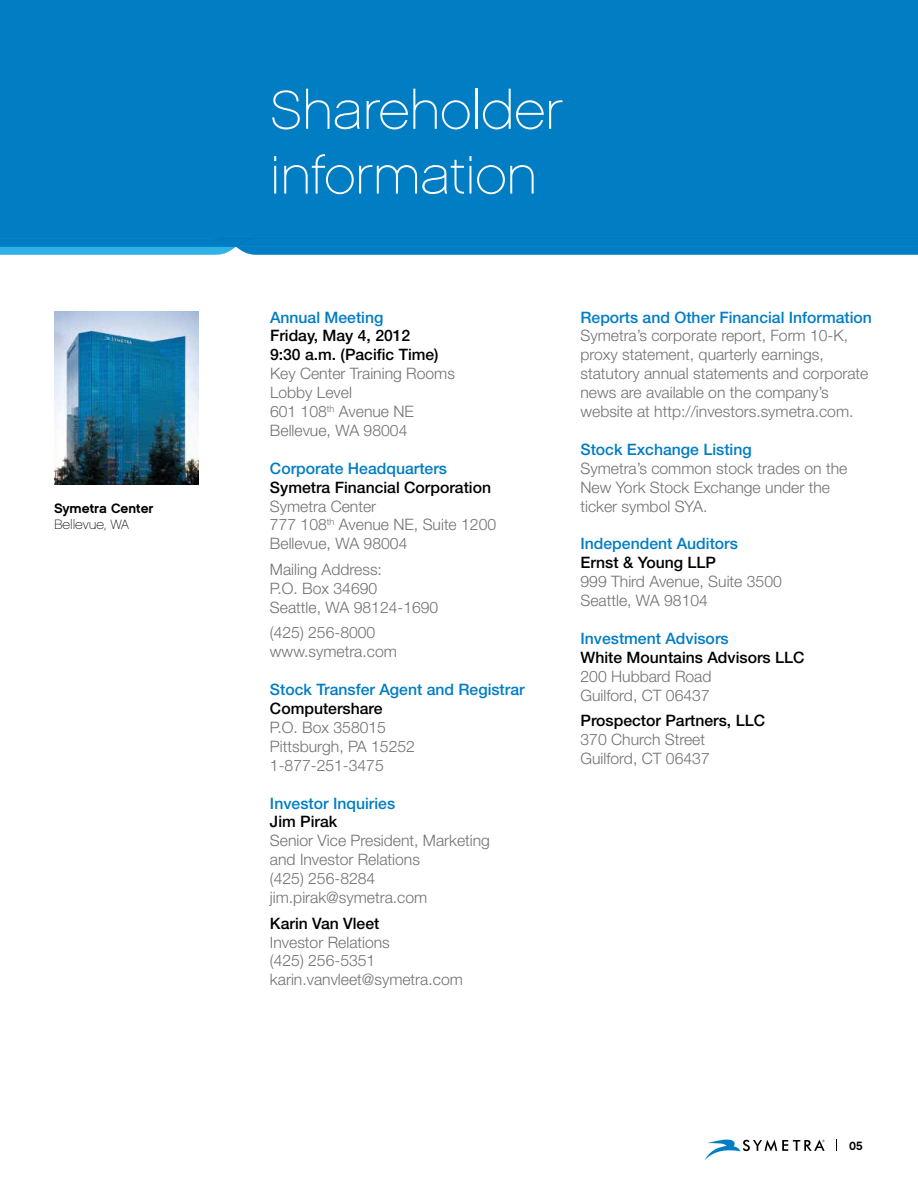
<style>
.page{position:relative;width:918px;height:1188px;background:#fff}
.page>*{position:absolute;margin:0;border:0;box-sizing:border-box;transform-origin:0 0}
.t1{font:54px/64.8px "Chalet Paris Nineteen Sixty";color:#fff}
.t2{font:300 15.75px/18.9px "Helvetica Neue LT Std";color:#717073}
.t3{font:500 15.75px "Helvetica Neue LT Std";color:#007dc3}
.t4{font:500 15.75px/18.9px "Helvetica Neue LT Std";color:#000}
.t5{font:13.5px "Chalet New York Nineteen Sixty";color:#000}
.t6{font:13.5px "Chalet Paris Nineteen Sixty";color:#000}
.t7{font:12px "Chalet New York Nineteen Sixty";color:#000}
</style>
<div class="page">
<svg style="left:704px;top:1140px;width:121px;height:20px"></svg>
<div style="left:0;top:0;width:918px;height:247px;background:#007dc3"></div>
<img style="left:54px;top:311px;width:144px;height:174px">
<svg style="left:0;top:247px;width:918px;height:8px;background:#168fce"></svg>
<p class="t5" style="left:54px;top:500px;width:101px">Symetra Center</p>
<p class="t6" style="left:54px;top:517px;width:77px">Bellevue, WA</p>
<h1 class="t1" style="left:270px;top:78px;width:294px">Shareholder information</h1>
<p class="t3" style="left:270px;top:308px;width:115px">Annual Meeting</p>
<p class="t4" style="left:270px;top:326px;width:170px">Friday, May 4, 2012<br>9:30 a.m. (Pacific Time)</p>
<p class="t2" style="left:270px;top:364px;width:186px">Key Center Training Rooms<br>Lobby Level<br>601 108<sup>th</sup> Avenue NE<br>Bellevue, WA 98004</p>
<p class="t3" style="left:270px;top:459px;width:179px">Corporate Headquarters</p>
<p class="t4" style="left:270px;top:477px;width:223px">Symetra Financial Corporation</p>
<p class="t2" style="left:270px;top:496px;width:228px">Symetra Center<br>777 108<sup>th</sup> Avenue NE, Suite 1200<br>Bellevue, WA 98004</p>
<p class="t2" style="left:270px;top:560px;width:170px">Mailing Address:<br>P.O. Box 34690<br>Seattle, WA 98124-1690</p>
<p class="t2" style="left:270px;top:623px;width:128px">(425) 256-8000 www.symetra.com</p>
<p class="t3" style="left:270px;top:680px;width:256px">Stock Transfer Agent and Registrar</p>
<p class="t4" style="left:270px;top:699px;width:114px">Computershare</p>
<p class="t2" style="left:270px;top:718px;width:147px">P.O. Box 358015<br>Pittsburgh, PA 15252<br>1-877-251-3475</p>
<p class="t3" style="left:270px;top:794px;width:127px">Investor Inquiries</p>
<p class="t4" style="left:270px;top:812px;width:69px">Jim Pirak</p>
<p class="t2" style="left:270px;top:831px;width:222px">Senior Vice President, Marketing and Investor Relations<br>(425) 256-8284 jim.pirak@symetra.com</p>
<p class="t4" style="left:270px;top:913px;width:111px">Karin Van Vleet</p>
<p class="t2" style="left:270px;top:932px;width:194px">Investor Relations<br>(425) 256-5351 karin.vanvleet@symetra.com</p>
<p class="t3" style="left:580px;top:308px;width:293px">Reports and Other Financial Information</p>
<p class="t2" style="left:580px;top:326px;width:289px">Symetra’s corporate report, Form 10-K, proxy statement, quarterly earnings, statutory annual statements and corporate news are available on the company’s website at http://investors.symetra.com.</p>
<p class="t3" style="left:580px;top:440px;width:173px">Stock Exchange Listing</p>
<p class="t2" style="left:580px;top:458px;width:268px">Symetra’s common stock trades on the<br>New York Stock Exchange under the ticker symbol SYA.</p>
<p class="t3" style="left:580px;top:534px;width:159px">Independent Auditors</p>
<p class="t4" style="left:580px;top:553px;width:137px">Ernst &amp; Young LLP</p>
<p class="t2" style="left:580px;top:572px;width:203px">999 Third Avenue, Suite 3500<br>Seattle, WA 98104</p>
<p class="t3" style="left:580px;top:629px;width:150px">Investment Advisors</p>
<p class="t4" style="left:580px;top:648px;width:226px">White Mountains Advisors LLC</p>
<p class="t2" style="left:580px;top:666px;width:133px">200 Hubbard Road<br>Guilford, CT 06437</p>
<p class="t4" style="left:580px;top:711px;width:186px">Prospector Partners, LLC</p>
<p class="t2" style="left:580px;top:730px;width:131px">370 Church Street<br>Guilford, CT 06437</p>
<p class="t7" style="left:849px;top:1139px;width:15px">05</p>
</div>
